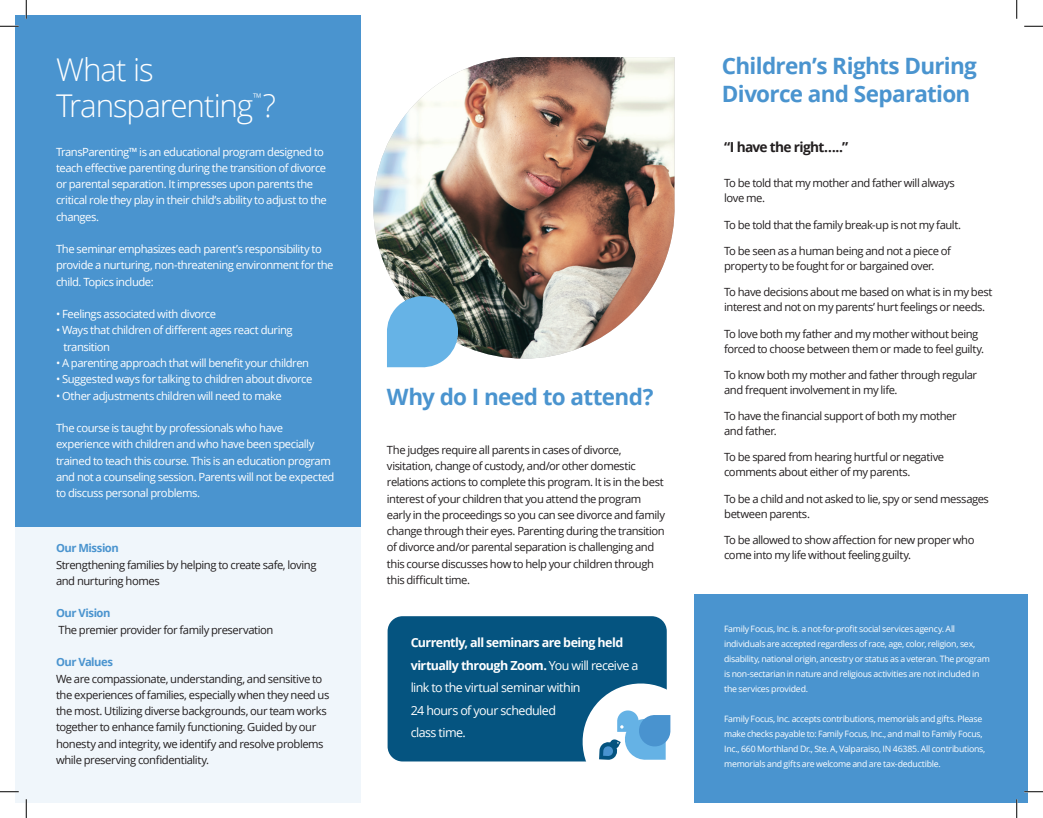
<style>
.page{position:relative;width:1043px;height:818px;background:#fff}
.page>*{position:absolute;margin:0;border:0;box-sizing:border-box;transform-origin:0 0}
.t1{font:300 31.38px/35.9px "Open Sans";letter-spacing:-.035em;color:#fff}
.t2{font:700 22.5px/27.5px "Open Sans";letter-spacing:-.03em;color:#4a94cf}
.t3{font:700 13.75px "Open Sans";letter-spacing:-.05em;color:#231f20}
.t4{font:12.5px/22.5px "Open Sans";letter-spacing:-.045em;color:#fff}
.t5{font:300 12px "Open Sans";color:#fff}
.t6{font:11.25px/16.2px "Open Sans";letter-spacing:-.04em;color:#231f20}
.t7{font:11.25px/16.2px "Open Sans";letter-spacing:-.04em;color:#fff}
.t8{font:700 11.25px "Open Sans";letter-spacing:-.04em;color:#4a94cf}
.t9{font:8.75px/15px "Open Sans";letter-spacing:-.03em;color:#fff}
.s1{font-weight:700}
</style>
<div class="page">
<div style="left:387px;top:616px;width:279px;height:145px;background:#055480;border-radius:15px"></div>
<img style="left:373px;top:57px;width:302px;height:302px">
<svg style="left:387px;top:292px;width:74px;height:75px;background:#73aed4"></svg>
<div style="left:15px;top:420px;width:345px;height:382px;background:#f0f6fb"></div>
<div style="left:15px;top:15px;width:345px;height:511px;background:#4a94cf"></div>
<svg style="left:582px;top:683px;width:89px;height:79px"></svg>
<div style="left:694px;top:594px;width:333px;height:208px;background:#4a94cf"></div>
<svg style="left:0;top:25px;width:19px;height:2px"></svg>
<svg style="left:1024px;top:25px;width:18px;height:2px"></svg>
<svg style="left:0;top:791px;width:19px;height:1px"></svg>
<svg style="left:1024px;top:790px;width:18px;height:2px"></svg>
<svg style="left:25px;top:0;width:2px;height:19px"></svg>
<svg style="left:25px;top:799px;width:2px;height:19px"></svg>
<svg style="left:1016px;top:0;width:1px;height:19px"></svg>
<svg style="left:1015px;top:799px;width:2px;height:19px"></svg>
<p class="t1" style="left:56px;top:51px;width:221px">What is<br>Transparenting ?</p>
<p class="t5" style="left:253px;top:89px;width:10px">™</p>
<p class="t7" style="left:56px;top:143px;width:272px">TransParenting™ is an educational program designed to teach effective parenting during the transition of divorce or parental separation. It impresses upon parents the critical role they play in their child’s ability to adjust to the changes.</p>
<p class="t7" style="left:56px;top:241px;width:279px">The seminar emphasizes each parent’s responsibility to provide a nurturing, non-threatening environment for the child. Topics include:</p>
<p class="t7" style="left:56px;top:306px;width:162px">• Feelings associated with divorce</p>
<p class="t7" style="left:63px;top:322px;width:231px;text-indent:-8px">• Ways that children of different ages react during transition</p>
<p class="t7" style="left:56px;top:354px;width:255px">• A parenting approach that will benefit your children</p>
<p class="t7" style="left:56px;top:371px;width:258px">• Suggested ways for talking to children about divorce</p>
<p class="t7" style="left:56px;top:387px;width:227px">• Other adjustments children will need to make</p>
<p class="t7" style="left:56px;top:419px;width:280px">The course is taught by professionals who have experience with children and who have been specially trained to teach this course. This is an education program and not a counseling session. Parents will not be expected to discuss personal problems.</p>
<p class="t8" style="left:56px;top:540px;width:64px">Our Mission</p>
<p class="t6" style="left:56px;top:556px;width:262px">Strengthening families by helping to create safe, loving and nurturing homes</p>
<p class="t8" style="left:56px;top:605px;width:56px">Our Vision</p>
<p class="t6" style="left:58px;top:621px;width:217px">The premier provider for family preservation</p>
<p class="t8" style="left:56px;top:654px;width:59px">Our Values</p>
<p class="t6" style="left:56px;top:670px;width:275px">We are compassionate, understanding, and sensitive to the experiences of families, especially when they need us the most. Utilizing diverse backgrounds, our team works together to enhance family functioning. Guided by our honesty and integrity, we identify and resolve problems while preserving confidentiality.</p>
<p class="t2" style="left:387px;top:382px;width:268px">Why do I need to attend?</p>
<p class="t6" style="left:387px;top:441px;width:279px">The judges require all parents in cases of divorce, visitation, change of custody, and/or other domestic relations actions to complete this program. It is in the best interest of your children that you attend the program early in the proceedings so you can see divorce and family change through their eyes. Parenting during the transition of divorce and/or parental separation is challenging and this course discusses how to help your children through this difficult time.</p>
<p class="t4" style="left:411px;top:631px;width:229px"><span class="s1">Currently, all seminars are being held virtually through Zoom.</span> You will receive a link to the virtual seminar within<br>24 hours of your scheduled<br>class time.</p>
<p class="t2" style="left:722px;top:52px;width:256px">Children’s Rights During<br>Divorce and Separation</p>
<p class="t3" style="left:724px;top:137px;width:126px">“I have the right…..”</p>
<p class="t6" style="left:724px;top:175px;width:232px;line-height:15px">To be told that my mother and father will always love me.</p>
<p class="t6" style="left:724px;top:216px;width:238px">To be told that the family break-up is not my fault.</p>
<p class="t6" style="left:724px;top:243px;width:228px;line-height:15px">To be seen as a human being and not a piece of property to be fought for or bargained over.</p>
<p class="t6" style="left:724px;top:284px;width:270px;line-height:15px">To have decisions about me based on what is in my best interest and not on my parents’ hurt feelings or needs.</p>
<p class="t6" style="left:724px;top:325px;width:261px;line-height:15px">To love both my father and my mother without being forced to choose between them or made to feel guilty.</p>
<p class="t6" style="left:724px;top:367px;width:254px;line-height:15px">To know both my mother and father through regular and frequent involvement in my life.</p>
<p class="t6" style="left:724px;top:408px;width:234px;line-height:15px">To have the financial support of both my mother and father.</p>
<p class="t6" style="left:724px;top:449px;width:221px;line-height:15px">To be spared from hearing hurtful or negative comments about either of my parents.</p>
<p class="t6" style="left:724px;top:490px;width:266px;line-height:15px">To be a child and not asked to lie, spy or send messages between parents.</p>
<p class="t6" style="left:724px;top:532px;width:252px;line-height:15px">To be allowed to show affection for new proper who come into my life without feeling guilty.</p>
<p class="t9" style="left:724px;top:620px;width:267px">Family Focus, Inc. is. a not-for-profit social services agency. All individuals are accepted regardless of race, age, color, religion, sex, disability, national origin, ancestry or status as a veteran. The program is non-sectarian in nature and religious activities are not included in the services provided.</p>
<p class="t9" style="left:724px;top:710px;width:263px">Family Focus, Inc. accepts contributions, memorials and gifts. Please make checks payable to: Family Focus, Inc., and mail to Family Focus, Inc., 660 Morthland Dr., Ste. A, Valparaiso, IN 46385. All contributions, memorials and gifts are welcome and are tax-deductible.</p>
</div>
